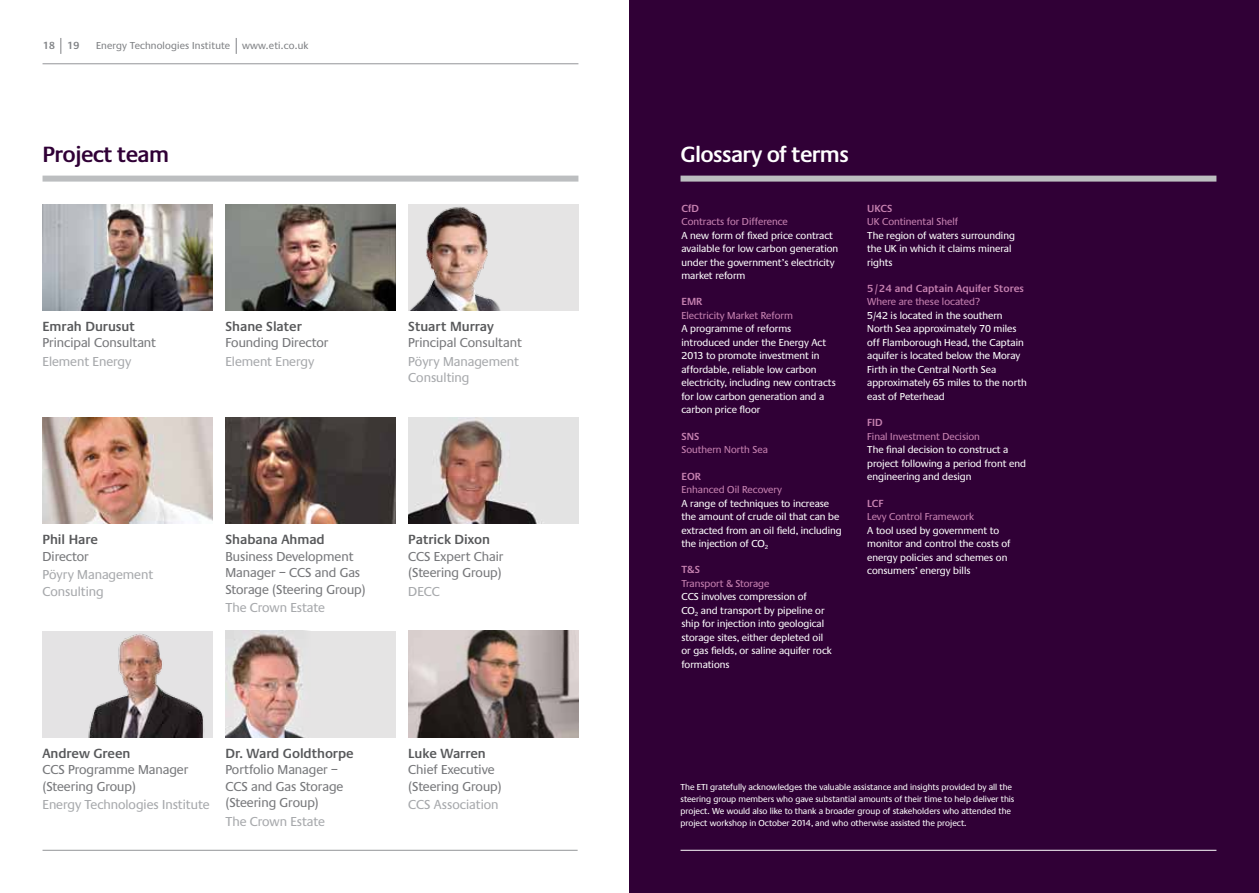
<style>
.page{position:relative;width:1259px;height:893px;background:#fff}
.page>*{position:absolute;margin:0;border:0;box-sizing:border-box;transform-origin:0 0}
.t1{font:600 22.5px "Praxis LT Pro";letter-spacing:-.03em;color:#fff}
.t2{font:600 22.5px "Praxis LT Pro";letter-spacing:-.03em;color:#300036}
.t3{font:13.5px/16.5px "Praxis";color:#77787b}
.t4{font:13.5px/16.5px "Praxis";color:#a7a9ac}
.t5{font:600 13.5px "Praxis LT Pro";letter-spacing:-.005em;color:#58595b}
.t6{font:10.5px/13.5px "Praxis";color:#fff}
.t7{font:10.5px "Praxis";color:#c782b1}
.t8{font:600 10.5px "Praxis LT Pro";color:#c782b1}
.t9{font:10.5px "Praxis";letter-spacing:.015em;color:#808285}
.t10{font:600 10.5px "Praxis LT Pro";color:#808285}
.t11{font:9px/12px "Praxis";color:#fff}
</style>
<div class="page">
<hr style="left:43px;top:64px;width:535px;height:1px;background:#939598">
<svg style="left:61px;top:38px;width:1px;height:16px"></svg>
<svg style="left:236px;top:38px;width:1px;height:16px"></svg>
<hr style="left:43px;top:850px;width:534px;height:1px;background:#939598">
<div style="left:43px;top:176px;width:535px;height:6px;background:#bcbec0"></div>
<div style="left:629px;top:0;width:630px;height:893px;background:#300036"></div>
<div style="left:225px;top:631px;width:170px;height:106px;background:#e5e4e4"></div>
<img style="left:225px;top:631px;width:78px;height:106px">
<img style="left:408px;top:631px;width:170px;height:106px">
<img style="left:43px;top:631px;width:170px;height:106px">
<img style="left:225px;top:204px;width:170px;height:106px">
<img style="left:43px;top:204px;width:170px;height:106px">
<div style="left:408px;top:204px;width:170px;height:106px;background:#e5e4e4"></div>
<img style="left:410px;top:207px;width:90px;height:103px">
<img style="left:408px;top:417px;width:170px;height:107px">
<img style="left:225px;top:417px;width:170px;height:107px">
<img style="left:43px;top:417px;width:170px;height:107px">
<div style="left:680px;top:176px;width:536px;height:6px;background:#bcbec0"></div>
<hr style="left:680px;top:850px;width:536px;height:1px;background:#fff">
<p class="t10" style="left:43px;top:39px;width:38px">18 19</p>
<p class="t9" style="left:96px;top:40px;width:214px">Energy Technologies Institute www.eti.co.uk</p>
<h1 class="t2" style="left:43px;top:141px;width:128px">Project team</h1>
<p class="t5" style="left:43px;top:318px;width:94px">Emrah Durusut</p>
<p class="t3" style="left:43px;top:335px;width:115px">Principal Consultant</p>
<p class="t4" style="left:43px;top:353px;width:90px">Element Energy</p>
<p class="t5" style="left:225px;top:318px;width:78px">Shane Slater</p>
<p class="t3" style="left:225px;top:335px;width:104px">Founding Director</p>
<p class="t4" style="left:225px;top:353px;width:90px">Element Energy</p>
<p class="t5" style="left:408px;top:318px;width:87px">Stuart Murray</p>
<p class="t3" style="left:408px;top:335px;width:115px">Principal Consultant</p>
<p class="t4" style="left:408px;top:353px;width:112px">Pöyry Management<br>Consulting</p>
<p class="t5" style="left:43px;top:531px;width:57px">Phil Hare</p>
<p class="t3" style="left:43px;top:548px;width:48px">Director</p>
<p class="t4" style="left:43px;top:567px;width:112px">Pöyry Management<br>Consulting</p>
<p class="t5" style="left:225px;top:531px;width:101px">Shabana Ahmad</p>
<p class="t3" style="left:225px;top:548px;width:142px">Business Development<br>Manager – CCS and Gas<br>Storage (Steering Group)</p>
<p class="t4" style="left:225px;top:600px;width:101px">The Crown Estate</p>
<p class="t5" style="left:408px;top:531px;width:83px">Patrick Dixon</p>
<p class="t3" style="left:408px;top:548px;width:97px">CCS Expert Chair (Steering Group)</p>
<p class="t4" style="left:408px;top:583px;width:33px">DECC</p>
<p class="t5" style="left:43px;top:745px;width:89px">Andrew Green</p>
<p class="t3" style="left:43px;top:762px;width:147px">CCS Programme Manager (Steering Group)</p>
<p class="t4" style="left:43px;top:797px;width:168px">Energy Technologies Institute</p>
<p class="t5" style="left:225px;top:745px;width:130px">Dr. Ward Goldthorpe</p>
<p class="t3" style="left:225px;top:762px;width:119px">Portfolio Manager –<br>CCS and Gas Storage (Steering Group)</p>
<p class="t4" style="left:225px;top:813px;width:101px">The Crown Estate</p>
<p class="t5" style="left:408px;top:745px;width:79px">Luke Warren</p>
<p class="t3" style="left:408px;top:762px;width:95px">Chief Executive (Steering Group)</p>
<p class="t4" style="left:408px;top:797px;width:92px">CCS Association</p>
<h1 class="t1" style="left:680px;top:141px;width:170px">Glossary of terms</h1>
<p class="t8" style="left:681px;top:202px;width:19px">CfD</p>
<p class="t7" style="left:681px;top:216px;width:108px">Contracts for Difference</p>
<p class="t6" style="left:681px;top:229px;width:158px">A new form of fixed price contract available for low carbon generation under the government’s electricity market reform</p>
<p class="t8" style="left:681px;top:296px;width:22px">EMR</p>
<p class="t7" style="left:681px;top:310px;width:113px">Electricity Market Reform</p>
<p class="t6" style="left:681px;top:322px;width:156px">A programme of reforms introduced under the Energy Act<br>2013 to promote investment in affordable, reliable low carbon electricity, including new contracts for low carbon generation and a carbon price floor</p>
<p class="t8" style="left:681px;top:430px;width:20px">SNS</p>
<p class="t7" style="left:681px;top:444px;width:88px">Southern North Sea</p>
<p class="t8" style="left:681px;top:470px;width:21px">EOR</p>
<p class="t7" style="left:681px;top:484px;width:102px">Enhanced Oil Recovery</p>
<p class="t6" style="left:681px;top:497px;width:162px">A range of techniques to increase the amount of crude oil that can be extracted from an oil field, including the injection of CO<sub>2</sub></p>
<p class="t8" style="left:681px;top:563px;width:20px">T&amp;S</p>
<p class="t7" style="left:681px;top:578px;width:89px">Transport &amp; Storage</p>
<p class="t6" style="left:681px;top:590px;width:152px">CCS involves compression of<br>CO<sub>2</sub> and transport by pipeline or ship for injection into geological storage sites, either depleted oil or gas fields, or saline aquifer rock formations</p>
<p class="t8" style="left:867px;top:202px;width:27px">UKCS</p>
<p class="t7" style="left:867px;top:216px;width:93px">UK Continental Shelf</p>
<p class="t6" style="left:867px;top:229px;width:149px">The region of waters surrounding the UK in which it claims mineral rights</p>
<p class="t8" style="left:867px;top:282px;width:158px">5/24 and Captain Aquifer Stores</p>
<p class="t7" style="left:867px;top:296px;width:114px">Where are these located?</p>
<p class="t6" style="left:867px;top:309px;width:161px">5/42 is located in the southern<br>North Sea approximately 70 miles off Flamborough Head, the Captain aquifer is located below the Moray<br>Firth in the Central North Sea approximately 65 miles to the north east of Peterhead</p>
<p class="t8" style="left:867px;top:416px;width:17px">FID</p>
<p class="t7" style="left:867px;top:431px;width:114px">Final Investment Decision</p>
<p class="t6" style="left:867px;top:443px;width:160px">The final decision to construct a project following a period front end engineering and design</p>
<p class="t8" style="left:867px;top:497px;width:18px">LCF</p>
<p class="t7" style="left:867px;top:511px;width:108px">Levy Control Framework</p>
<p class="t6" style="left:867px;top:524px;width:145px">A tool used by government to monitor and control the costs of energy policies and schemes on consumers’ energy bills</p>
<p class="t11" style="left:680px;top:781px;width:335px">The ETI gratefully acknowledges the valuable assistance and insights provided by all the steering group members who gave substantial amounts of their time to help deliver this project. We would also like to thank a broader group of stakeholders who attended the project workshop in October 2014, and who otherwise assisted the project.</p>
</div>
